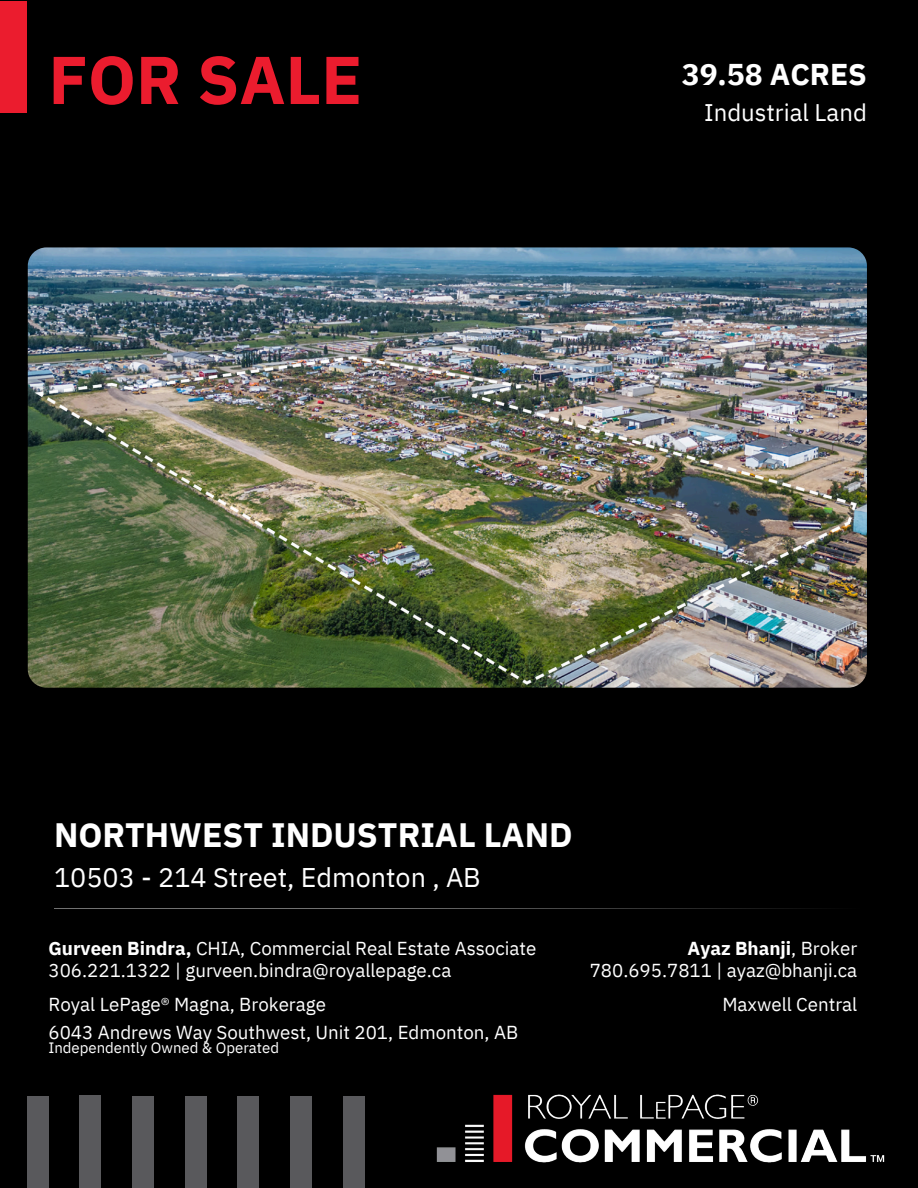
<style>
.page{position:relative;width:918px;height:1188px;background:#000}
.page>*{position:absolute;margin:0;border:0;box-sizing:border-box;transform-origin:0 0}
.t1{font:700 67.5px "IBM Plex Sans";color:#eb1c2e}
.t2{font:700 33.75px "IBM Plex Sans";color:#fff}
.t3{font:700 30px "IBM Plex Sans";color:#fff}
.t4{font:27px "IBM Plex Sans";color:#fff}
.t5{font:24px "IBM Plex Sans";color:#fff}
.t6{font:18.75px/22.5px "IBM Plex Sans";color:#fff}
.t7{font:700 18.75px "IBM Plex Sans";color:#fff}
.t8{font:15px "IBM Plex Sans";color:#fff}
.s1{font-weight:700}
.s2{font-weight:400}
</style>
<div class="page">
<img style="left:28px;top:247px;width:838px;height:440px;border-radius:18px">
<div style="left:0;top:2px;width:27px;height:108px;background:#eb1c2e"></div>
<div style="left:27px;top:1096px;width:21px;height:92px;background:#59595c"></div>
<div style="left:80px;top:1096px;width:21px;height:92px;background:#59595c"></div>
<div style="left:132px;top:1096px;width:22px;height:92px;background:#59595c"></div>
<div style="left:185px;top:1096px;width:22px;height:92px;background:#59595c"></div>
<div style="left:238px;top:1096px;width:21px;height:92px;background:#59595c"></div>
<div style="left:290px;top:1096px;width:22px;height:92px;background:#59595c"></div>
<div style="left:343px;top:1096px;width:22px;height:92px;background:#59595c"></div>
<img style="left:436px;top:1094px;width:449px;height:69px">
<svg style="left:54px;top:908px;width:764px;height:1px"></svg>
<p class="t1" style="left:48px;top:35px;width:315px">FOR SALE</p>
<p class="t3" style="left:682px;top:54px;width:187px">39.58 ACRES</p>
<p class="t5" style="left:704px;top:97px;width:164px">Industrial Land</p>
<h2 class="t2" style="left:54px;top:812px;width:520px">NORTHWEST INDUSTRIAL LAND</h2>
<h3 class="t4" style="left:54px;top:860px;width:428px">10503 - 214 Street, Edmonton , AB</h3>
<h3 class="t6" style="left:48px;top:936px;width:489px"><span class="s1">Gurveen Bindra,</span> CHIA, Commercial Real Estate Associate<br>306.221.1322 | gurveen.bindra@royallepage.ca</h3>
<p class="t6" style="left:48px;top:993px;width:279px">Royal LePage® Magna, Brokerage</p>
<p class="t6" style="left:48px;top:1021px;width:471px">6043 Andrews Way Southwest, Unit 201, Edmonton, AB</p>
<p class="t8" style="left:48px;top:1037px;width:232px">Independently Owned &amp; Operated</p>
<p class="t7" style="left:688px;top:935px;width:171px">Ayaz Bhanji<span class="s2">, Broker</span></p>
<p class="t6" style="left:590px;top:959px;width:269px">780.695.7811 | ayaz@bhanji.ca</p>
<p class="t6" style="left:722px;top:993px;width:136px">Maxwell Central</p>
</div>
